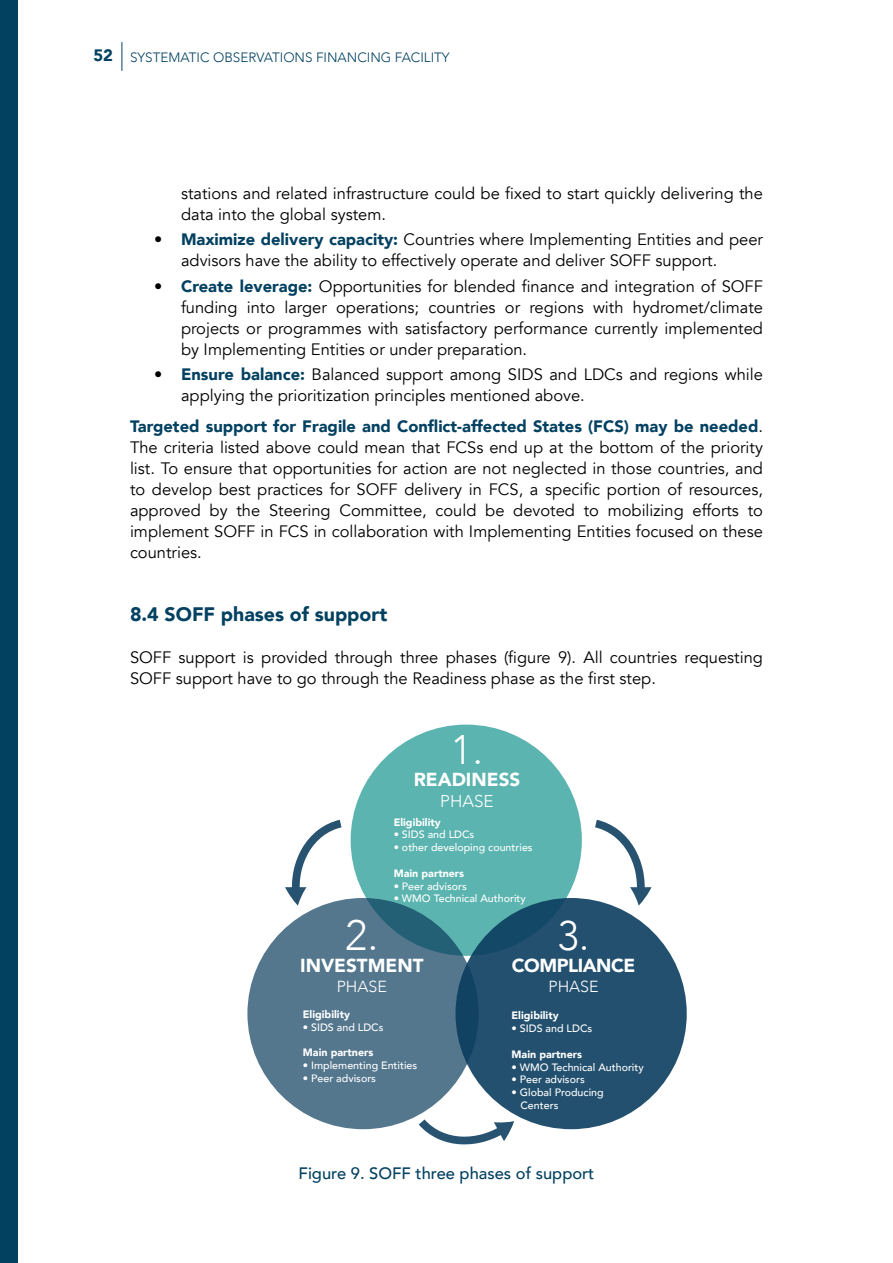
<style>
.page{position:relative;width:893px;height:1263px;background:#fff}
.page>*{position:absolute;margin:0;border:0;box-sizing:border-box;transform-origin:0 0}
.t1{font:300 42.3px "Avenir";color:#fff}
.t2{font:300 41.25px "Avenir";color:#fff}
.t3{font:900 19.5px "Avenir";color:#034161}
.t4{font:900 18.75px "Avenir";color:#fff}
.t5{font:900 18.75px "Avenir";letter-spacing:-.025em;color:#fff}
.t6{font:300 17.1px "Avenir";color:#fff}
.t7{font:16.5px/21px "Avenir";color:#000}
.t8{font:500 16.5px "Avenir";color:#034161}
.t9{font:300 16.05px "Avenir";color:#fff}
.t10{font:300 13.5px "Avenir";color:#034161}
.t11{font:500 10.65px/12.8px "Avenir";color:#fff}
.t12{font:900 10.65px "Avenir";color:#fff}
.s1{font-weight:900;font-size:16.5px}
.s2{font-weight:900;color:#034161}
</style>
<div class="page">
<svg style="left:122px;top:42px;width:1px;height:29px"></svg>
<div style="left:0;top:0;width:17px;height:1263px;background:#034161"></div>
<div style="left:351px;top:725px;width:231px;height:231px;background:#5bb4af;border-radius:50%"></div>
<div style="left:247px;top:898px;width:232px;height:231px;background:#54778e;border-radius:50%"></div>
<div style="left:455px;top:898px;width:232px;height:231px;background:linear-gradient(to right,#1d4c6a,#275371);border-radius:50%"></div>
<svg style="left:285px;top:820px;width:56px;height:86px"></svg>
<svg style="left:419px;top:1119px;width:95px;height:26px"></svg>
<svg style="left:595px;top:820px;width:56px;height:86px"></svg>
<p class="t10" style="left:93px;top:49px;width:358px"><span class="s1">52</span> SYSTEMATIC OBSERVATIONS FINANCING FACILITY</p>
<p class="t7" style="left:181px;top:183px;width:583px">stations and related infrastructure could be fixed to start quickly delivering the data into the global system.</p>
<p class="t7" style="left:181px;top:230px;width:583px;text-indent:-27px">• <span class="s2">Maximize delivery capacity:</span> Countries where Implementing Entities and peer advisors have the ability to effectively operate and deliver SOFF support.</p>
<p class="t7" style="left:181px;top:276px;width:583px;text-align:justify;text-indent:-27px">• <span class="s2">Create leverage:</span> Opportunities for blended finance and integration of SOFF funding into larger operations; countries or regions with hydromet/climate projects or programmes with satisfactory performance currently implemented by Implementing Entities or under preparation.</p>
<p class="t7" style="left:181px;top:364px;width:583px;text-indent:-27px">• <span class="s2">Ensure balance:</span> Balanced support among SIDS and LDCs and regions while applying the prioritization principles mentioned above.</p>
<p class="t7" style="left:130px;top:416px;width:634px;text-align:justify"><span class="s2">Targeted support for Fragile and Conflict-affected States (FCS) may be needed</span>.<br>The criteria listed above could mean that FCSs end up at the bottom of the priority list. To ensure that opportunities for action are not neglected in those countries, and to develop best practices for SOFF delivery in FCS, a specific portion of resources, approved by the Steering Committee, could be devoted to mobilizing efforts to implement SOFF in FCS in collaboration with Implementing Entities focused on these countries.</p>
<p class="t3" style="left:130px;top:598px;width:259px">8.4 SOFF phases of support</p>
<p class="t7" style="left:130px;top:647px;width:634px">SOFF support is provided through three phases (figure 9). All countries requesting<br>SOFF support have to go through the Readiness phase as the first step.</p>
<h2 class="t2" style="left:451px;top:725px;width:34px">1.</h2>
<p class="t4" style="left:414px;top:764px;width:108px">READINESS</p>
<p class="t6" style="left:440px;top:791px;width:55px">PHASE</p>
<p class="t12" style="left:394px;top:813px;width:49px">Eligibility</p>
<p class="t11" style="left:394px;top:828px;width:82px">• SIDS and LDCs</p>
<p class="t11" style="left:394px;top:840px;width:141px">• other developing countries</p>
<p class="t12" style="left:394px;top:864px;width:72px">Main partners</p>
<p class="t11" style="left:394px;top:879px;width:75px">• Peer advisors</p>
<p class="t11" style="left:394px;top:892px;width:134px">• WMO Technical Authority</p>
<h1 class="t1" style="left:345px;top:910px;width:35px">2.</h1>
<p class="t4" style="left:300px;top:950px;width:125px">INVESTMENT</p>
<p class="t9" style="left:337px;top:977px;width:52px">PHASE</p>
<p class="t12" style="left:303px;top:1005px;width:49px">Eligibility</p>
<p class="t11" style="left:303px;top:1020px;width:82px">• SIDS and LDCs</p>
<p class="t12" style="left:303px;top:1043px;width:72px">Main partners</p>
<p class="t11" style="left:303px;top:1058px;width:116px">• Implementing Entities</p>
<p class="t11" style="left:303px;top:1071px;width:75px">• Peer advisors</p>
<h2 class="t2" style="left:558px;top:911px;width:34px">3.</h2>
<p class="t5" style="left:512px;top:950px;width:125px">COMPLIANCE</p>
<p class="t9" style="left:549px;top:977px;width:52px">PHASE</p>
<p class="t12" style="left:512px;top:1006px;width:49px">Eligibility</p>
<p class="t11" style="left:512px;top:1021px;width:82px">• SIDS and LDCs</p>
<p class="t12" style="left:512px;top:1045px;width:72px">Main partners</p>
<p class="t11" style="left:512px;top:1060px;width:134px">• WMO Technical Authority</p>
<p class="t11" style="left:512px;top:1073px;width:75px">• Peer advisors</p>
<p class="t11" style="left:520px;top:1086px;width:85px;text-indent:-9px">• Global Producing<br>Centers</p>
<p class="t8" style="left:299px;top:1159px;width:297px">Figure 9. SOFF three phases of support</p>
</div>
